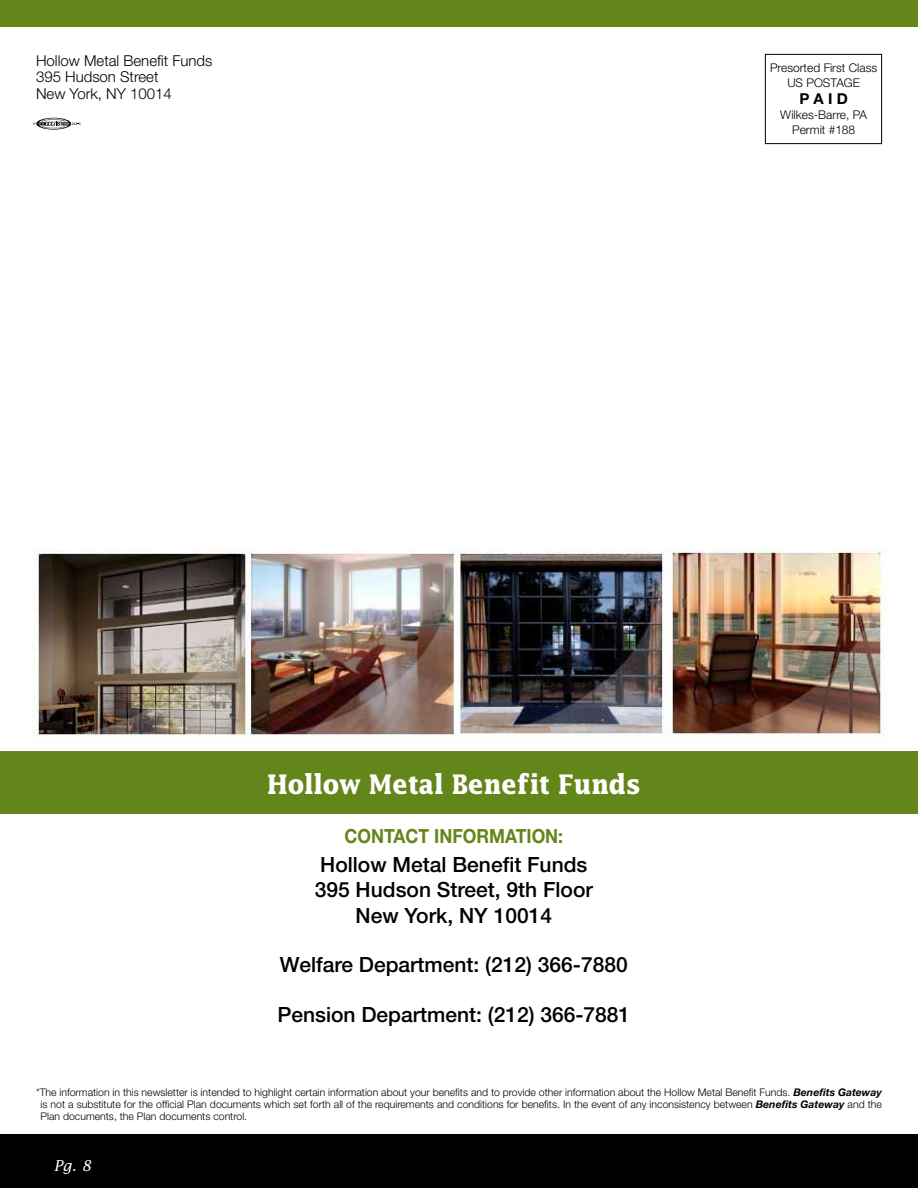
<style>
.page{position:relative;width:918px;height:1188px;background:#fff}
.page>*{position:absolute;margin:0;border:0;box-sizing:border-box;transform-origin:0 0}
.t1{font:700 27px "Lucida";color:#fff;scale:.9 1}
.t2{font:500 21px/25.5px "Helvetica Neue";color:#000;text-align:center}
.t3{font:700 19.5px "Helvetica Neue";color:#63861a;scale:.9 1}
.t4{font:300 15px/16.5px "Helvetica Neue";color:#000}
.t5{font:italic 15px "Lucida";color:#fff}
.t6{font:700 15px "Helvetica Neue";color:#000}
.t7{font:300 12px/15px "Helvetica Neue";color:#000}
.t8{font:300 10.5px/12px "Helvetica Neue";color:#000;text-align:justify}
.s1{font-weight:700;font-style:italic}
</style>
<div class="page">
<div style="left:0;top:752px;width:918px;height:62px;background:#63861a"></div>
<div style="left:0;top:1135px;width:918px;height:53px;background:#000"></div>
<div style="left:0;top:0;width:918px;height:27px;background:#63861a"></div>
<div style="left:765px;top:54px;width:117px;height:90px;border:1px solid #000"></div>
<svg style="left:33px;top:118px;width:48px;height:12px"></svg>
<img style="left:32px;top:549px;width:853px;height:187px">
<h3 class="t4" style="left:36px;top:52px;width:178px">Hollow Metal Benefit Funds<br>395 Hudson Street<br>New York, NY 10014</h3>
<p class="t7" style="left:787px;top:60px;width:91px;text-indent:-17px">Presorted First Class<br>US Postage</p>
<h3 class="t6" style="left:799px;top:89px;width:50px">PAID</h3>
<p class="t7" style="left:780px;top:107px;width:88px;text-align:center">Wilkes-Barre, PA<br>Permit #188</p>
<h1 class="t1" style="left:267px;top:768px;width:417px">Hollow Metal Benefit Funds</h1>
<h3 class="t3" style="left:345px;top:824px;width:27px">CONTACT</h3>
<h3 class="t3" style="left:434px;top:824px;width:20px">INFORMATION</h3>
<h3 class="t3" style="left:558px;top:824px;width:7px">:</h3>
<h2 class="t2" style="left:315px;top:851px;width:280px">Hollow Metal Benefit Funds<br>395 Hudson Street, 9th Floor<br>New York, NY 10014</h2>
<h2 class="t2" style="left:280px;top:952px;width:349px">Welfare Department: (212) 366-7880</h2>
<h2 class="t2" style="left:277px;top:1001px;width:354px">Pension Department: (212) 366-7881</h2>
<p class="t8" style="left:41px;top:1086px;width:843px;text-indent:-5px">*The information in this newsletter is intended to highlight certain information about your benefits and to provide other information about the Hollow Metal Benefit Funds. <span class="s1">Benefits Gateway </span>is not a substitute for the official Plan documents which set forth all of the requirements and conditions for benefits. In the event of any inconsistency between <span class="s1">Benefits Gateway</span> and the Plan documents, the Plan documents control.</p>
<h3 class="t5" style="left:54px;top:1157px;width:38px">Pg. 8</h3>
</div>
